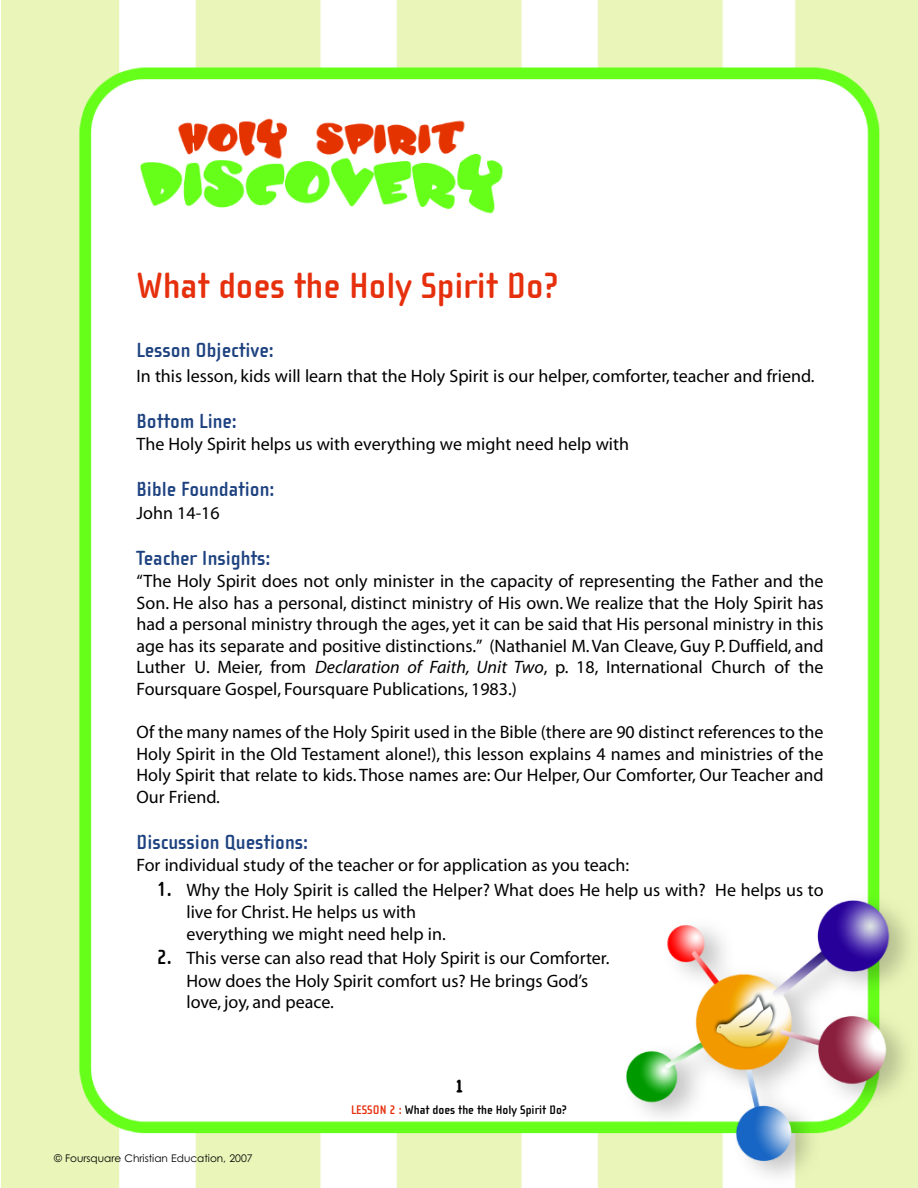
<style>
.page{position:relative;width:918px;height:1188px;background:#fff}
.page>*{position:absolute;margin:0;border:0;box-sizing:border-box;transform-origin:0 0}
.t1{font:700 37.5px "Cholla Sans";color:#e6300d}
.t2{font:700 21px "Cholla Sans";color:#1e4280}
.t3{font:18px/21.6px "Myriad";color:#000;text-align:justify}
.t4{font:700 18px "Chalkboard";color:#000}
.t5{font:700 12.75px "Cholla Sans";color:#000}
.t6{font:10.5px "Century Gothic";color:#000}
.s1{font-style:italic}
.s2{font-family:"Cholla Sans";font-weight:700;font-size:21px}
.s3{color:#e6300d}
</style>
<div class="page">
<img style="left:2px;top:0;width:916px;height:1188px">
<h1 class="t1" style="left:137px;top:263px;width:424px">What does the Holy Spirit Do?</h1>
<p class="t2" style="left:137px;top:337px;width:139px">Lesson Objective:</p>
<p class="t3" style="left:137px;top:366px;width:680px">In this lesson, kids will learn that the Holy Spirit is our helper, comforter, teacher and friend.</p>
<p class="t2" style="left:137px;top:408px;width:102px">Bottom Line:</p>
<p class="t3" style="left:137px;top:435px;width:494px">The Holy Spirit helps us with everything we might need help with</p>
<p class="t2" style="left:137px;top:477px;width:140px">Bible Foundation:</p>
<p class="t3" style="left:137px;top:503px;width:85px">John 14-16</p>
<p class="t2" style="left:137px;top:545px;width:136px">Teacher Insights:</p>
<p class="t3" style="left:137px;top:572px;width:689px">“The Holy Spirit does not only minister in the capacity of representing the Father and the Son. He also has a personal, distinct ministry of His own. We realize that the Holy Spirit has had a personal ministry through the ages, yet it can be said that His personal ministry in this age has its separate and positive distinctions.” (Nathaniel M. Van Cleave, Guy P. Duffield, and Luther U. Meier, from <span class="s1">Declaration of Faith, Unit Two</span>, p. 18, International Church of the Foursquare Gospel, Foursquare Publications, 1983.)</p>
<p class="t3" style="left:137px;top:723px;width:689px">Of the many names of the Holy Spirit used in the Bible (there are 90 distinct references to the Holy Spirit in the Old Testament alone!), this lesson explains 4 names and ministries of the Holy Spirit that relate to kids. Those names are: Our Helper, Our Comforter, Our Teacher and Our Friend.</p>
<p class="t2" style="left:137px;top:830px;width:173px">Discussion Questions:</p>
<p class="t3" style="left:137px;top:856px;width:494px">For individual study of the teacher or for application as you teach:</p>
<p class="t3" style="left:187px;top:881px;width:639px;text-align:left;text-indent:-30px"><span class="s2">1.</span> Why the Holy Spirit is called the Helper? What does He help us with? He helps us to live for Christ. He helps us with<br>everything we might need help in.</p>
<p class="t3" style="left:187px;top:949px;width:425px;text-align:left;text-indent:-30px"><span class="s2">2.</span> This verse can also read that Holy Spirit is our Comforter.<br>How does the Holy Spirit comfort us? He brings God’s love, joy, and peace.</p>
<p class="t4" style="left:456px;top:1075px;width:9px">1</p>
<p class="t6" style="left:54px;top:1152px;width:200px">© Foursquare Christian Education, 2007</p>
<p class="t5" style="left:351px;top:1102px;width:217px"><span class="s3">LESSON 2 :</span> What does the the Holy Spirit Do?</p>
</div>
